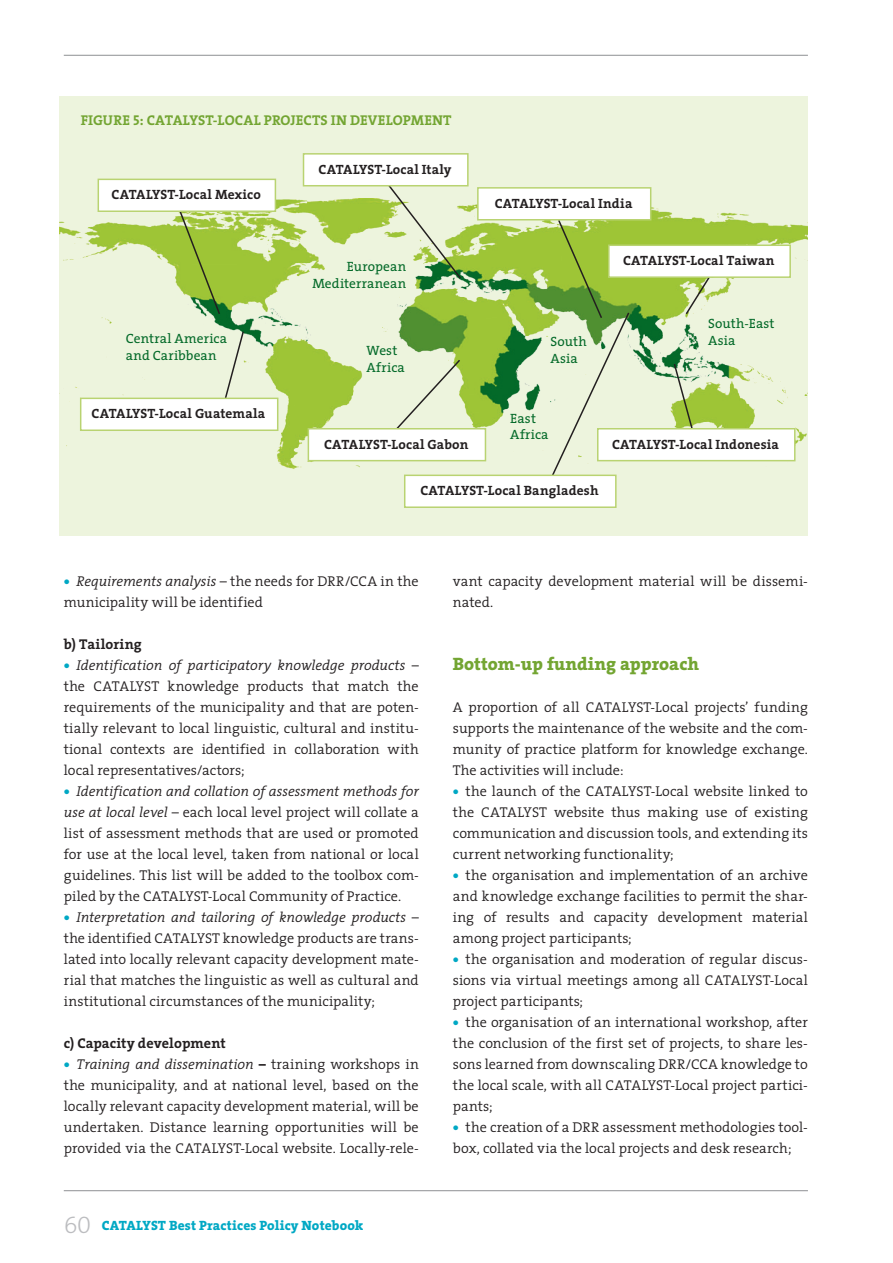
<style>
.page{position:relative;width:893px;height:1263px;background:#fff}
.page>*{position:absolute;margin:0;border:0;box-sizing:border-box;transform-origin:0 0}
.TITOLETTO{font:800 18px "The Serif";color:#73a532}
.TESTO_normale_-_Pall{font:300 14.25px/21px "The Serif";letter-spacing:.005em;color:#231f20;text-align:justify}
.TESTO_normale_-_NO_R{font:300 14.25px/21px "The Serif";color:#231f20;text-align:justify}
.t1{font:14.25px "The Serif Bold Caps";letter-spacing:.01em;color:#73a532}
.TESTO_normale_-_NO_R-2{font:700 14.25px "The Serif";letter-spacing:.005em;color:#231f20}
.t2{font:700 13.5px "The Serif";letter-spacing:.01em;color:#231f20}
.t3{font:13.5px/16.5px "The Serif";letter-spacing:.01em;color:#046a29}
.t4{font:800 13.5px "The Serif";letter-spacing:.01em;color:#00a8c4}
.s1{font-weight:800;color:#00a8c4}
.s2{font-style:italic}
.s3{font-weight:700}
.s4{font-family:"The Serif Light Caps";font-weight:400;font-size:24px;color:#bcbdc0}
</style>
<div class="page">
<hr style="left:64px;top:55px;width:744px;height:1px;background:#939598">
<hr style="left:64px;top:1190px;width:744px;height:1px;background:#939598">
<div style="left:60px;top:97px;width:748px;height:439px;background:#edf4dd"></div>
<img style="left:60px;top:198px;width:748px;height:271px">
<svg style="left:178px;top:212px;width:43px;height:104px"></svg>
<svg style="left:383px;top:186px;width:79px;height:94px"></svg>
<svg style="left:684px;top:278px;width:30px;height:38px"></svg>
<svg style="left:673px;top:362px;width:21px;height:66px"></svg>
<svg style="left:550px;top:220px;width:81px;height:255px"></svg>
<svg style="left:394px;top:358px;width:68px;height:70px"></svg>
<svg style="left:223px;top:330px;width:22px;height:68px"></svg>
<div style="left:303px;top:153px;width:166px;height:33px;background:#fff;border:2px solid #b9d371"></div>
<div style="left:477px;top:187px;width:174px;height:33px;background:#fff;border:2px solid #b9d371"></div>
<div style="left:608px;top:244px;width:183px;height:34px;background:#fff;border:2px solid #b9d371"></div>
<div style="left:597px;top:428px;width:198px;height:33px;background:#fff;border:2px solid #b9d371"></div>
<div style="left:404px;top:475px;width:213px;height:33px;background:#fff;border:2px solid #b9d371"></div>
<div style="left:80px;top:398px;width:198px;height:33px;background:#fff;border:2px solid #b9d371"></div>
<div style="left:308px;top:428px;width:178px;height:33px;background:#fff;border:2px solid #b9d371"></div>
<div style="left:98px;top:179px;width:178px;height:33px;background:#fff;border:2px solid #b9d371"></div>
<p class="t1" style="left:81px;top:108px;width:372px">FIGURE 5: CATALYST-LOCAL PROJECTS IN DEVELOPMENT</p>
<p class="t2" style="left:112px;top:183px;width:151px">CATALYST-Local Mexico</p>
<p class="t3" style="left:126px;top:330px;width:103px">Central America</p>
<p class="t3" style="left:126px;top:346px;width:92px">and Caribbean</p>
<p class="t2" style="left:92px;top:402px;width:175px">CATALYST-Local Guatemala</p>
<p class="t2" style="left:319px;top:158px;width:135px">CATALYST-Local Italy</p>
<p class="t3" style="left:347px;top:258px;width:61px">European</p>
<p class="t3" style="left:312px;top:274px;width:95px">Mediterranean</p>
<p class="t3" style="left:367px;top:342px;width:40px">West<br>Africa</p>
<p class="t2" style="left:324px;top:433px;width:146px">CATALYST-Local Gabon</p>
<p class="t2" style="left:495px;top:192px;width:139px">CATALYST-Local India</p>
<p class="t3" style="left:550px;top:333px;width:38px">South</p>
<p class="t3" style="left:550px;top:349px;width:29px">Asia</p>
<p class="t3" style="left:510px;top:409px;width:40px">East<br>Africa</p>
<p class="t2" style="left:623px;top:249px;width:153px">CATALYST-Local Taiwan</p>
<p class="t3" style="left:708px;top:315px;width:68px">South-East</p>
<p class="t3" style="left:708px;top:332px;width:29px">Asia</p>
<p class="t2" style="left:612px;top:433px;width:168px">CATALYST-Local Indonesia</p>
<p class="t2" style="left:420px;top:479px;width:180px">CATALYST-Local Bangladesh</p>
<p class="TESTO_normale_-_Pall" style="left:64px;top:570px;width:356px"><span class="s1">•</span> <span class="s2">Requirements analysis</span> – the needs for DRR/CCA in the municipality will be identified</p>
<p class="TESTO_normale_-_NO_R-2" style="left:64px;top:632px;width:80px">b) Tailoring</p>
<p class="TESTO_normale_-_Pall" style="left:64px;top:654px;width:357px"><span class="s1">•</span> <span class="s2">Identification of participatory knowledge products</span> – the CATALYST knowledge products that match the requirements of the municipality and that are poten&shy;tially relevant to local linguistic, cultural and institu&shy;tional contexts are identified in collaboration with local representatives/actors;</p>
<p class="TESTO_normale_-_Pall" style="left:64px;top:780px;width:357px"><span class="s1">•</span> <span class="s2">Identification and collation of assessment methods for use at local level</span> – each local level project will collate a list of assessment methods that are used or promoted for use at the local level, taken from national or local guidelines. This list will be added to the toolbox com&shy;piled by the CATALYST-Local Community of Practice.</p>
<p class="TESTO_normale_-_Pall" style="left:64px;top:906px;width:357px"><span class="s1">•</span> <span class="s2">Interpretation and tailoring of knowledge products</span> – the identified CATALYST knowledge products are trans&shy;lated into locally relevant capacity development mate&shy;rial that matches the linguistic as well as cultural and institutional circumstances of the municipality;</p>
<p class="TESTO_normale_-_NO_R-2" style="left:64px;top:1031px;width:163px">c) Capacity development</p>
<p class="TESTO_normale_-_Pall" style="left:64px;top:1053px;width:357px"><span class="s1">•</span> <span class="s2">Training and dissemination</span> <span class="s3">–</span> training workshops in the municipality, and at national level, based on the locally relevant capacity development material, will be undertaken. Distance learning opportunities will be provided via the CATALYST-Local website. Locally-rele-</p>
<p class="t4" style="left:64px;top:1214px;width:301px"><span class="s4">60</span> CATALYST Best Practices Policy Notebook</p>
<p class="TESTO_normale_-_Pall" style="left:453px;top:570px;width:357px">vant capacity development material will be dissemi&shy;nated.</p>
<p class="TITOLETTO" style="left:453px;top:648px;width:248px">Bottom-up funding approach</p>
<p class="TESTO_normale_-_NO_R" style="left:453px;top:696px;width:357px">A proportion of all CATALYST-Local projects’ funding supports the maintenance of the website and the com&shy;munity of practice platform for knowledge exchange.<br>The activities will include:</p>
<p class="TESTO_normale_-_Pall" style="left:453px;top:780px;width:357px"><span class="s1">•</span> the launch of the CATALYST-Local website linked to the CATALYST website thus making use of existing communication and discussion tools, and extending its current networking functionality;</p>
<p class="TESTO_normale_-_Pall" style="left:453px;top:864px;width:357px"><span class="s1">•</span> the organisation and implementation of an archive and knowledge exchange facilities to permit the shar&shy;ing of results and capacity development material among project participants;</p>
<p class="TESTO_normale_-_Pall" style="left:453px;top:948px;width:357px"><span class="s1">•</span> the organisation and moderation of regular discus&shy;sions via virtual meetings among all CATALYST-Local project participants;</p>
<p class="TESTO_normale_-_Pall" style="left:453px;top:1011px;width:357px"><span class="s1">•</span> the organisation of an international workshop, after the conclusion of the first set of projects, to share les&shy;sons learned from downscaling DRR/CCA knowledge to the local scale, with all CATALYST-Local project partici&shy;pants;</p>
<p class="TESTO_normale_-_Pall" style="left:453px;top:1116px;width:356px"><span class="s1">•</span> the creation of a DRR assessment methodologies tool&shy;box, collated via the local projects and desk research;</p>
</div>
